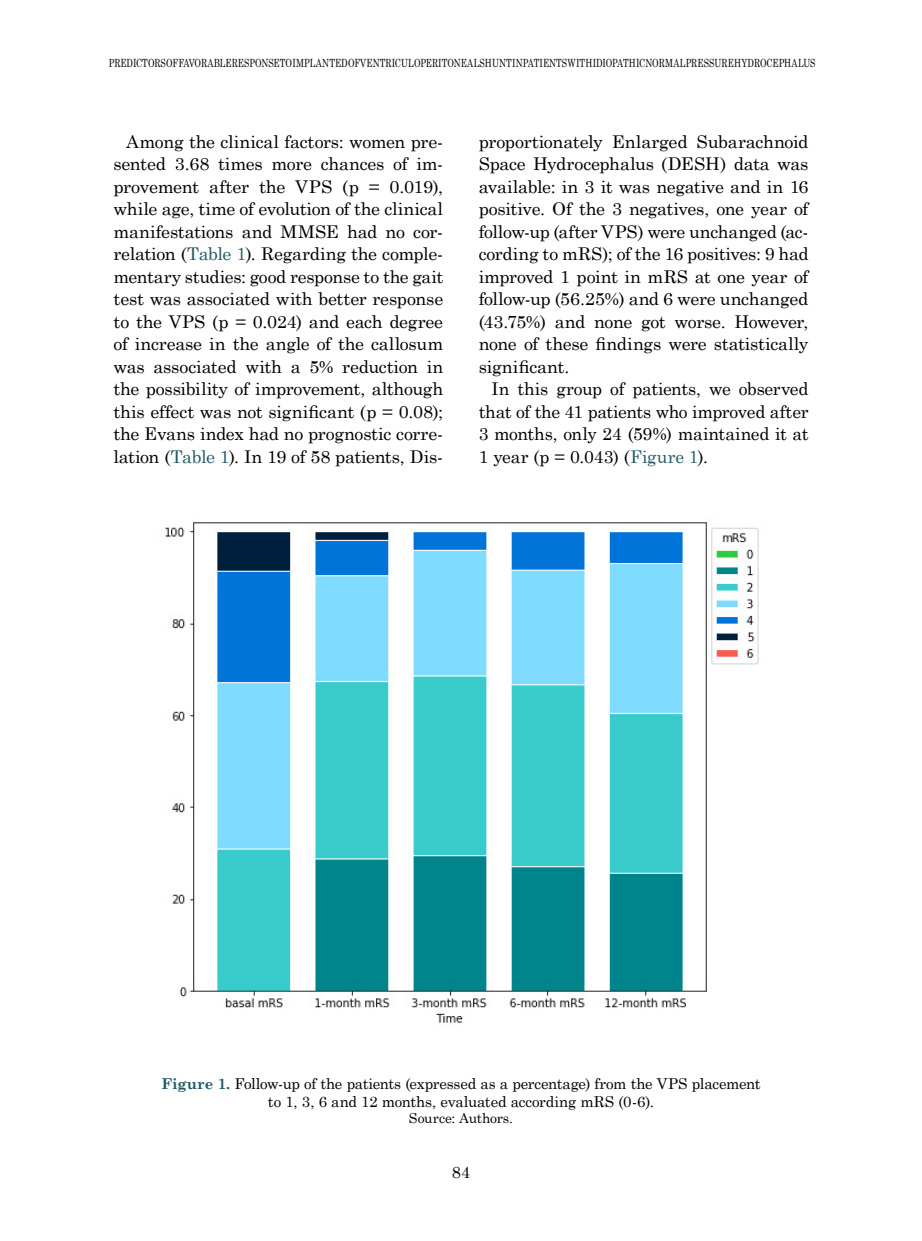
<style>
.page{position:relative;width:922px;height:1241px;background:#fff}
.page>*{position:absolute;margin:0;border:0;box-sizing:border-box;transform-origin:0 0}
.t1{font:17.5px/22.5px "Century Schoolbook";letter-spacing:-.015em;color:#000;text-align:justify}
.t2{font:16.25px "Century Schoolbook";color:#000}
.t3{font:15px/18px "Century Schoolbook";letter-spacing:-.015em;color:#000;text-align:center}
.t4{font:13.75px "Century Schoolbook";letter-spacing:-.005em;color:#000}
.t5{font:11.25px "Century Schoolbook";letter-spacing:.03em;color:#000;scale:.75 1}
.s1{color:#215868}
.s2{font-weight:700;color:#215868}
</style>
<div class="page">
<img style="left:165px;top:522px;width:594px;height:501px">
<p class="t5" style="left:109px;top:54px;width:17px">Predictors</p>
<p class="t5" style="left:166px;top:54px;width:25px">of favorable</p>
<p class="t5" style="left:232px;top:54px;width:9px">response</p>
<p class="t5" style="left:280px;top:54px;width:26px">to implanted</p>
<p class="t5" style="left:348px;top:54px;width:25px">of ventric</p>
<p class="t5" style="left:401px;top:54px;width:19px">uloperitoneal</p>
<p class="t5" style="left:479px;top:54px;width:66px">shuntinpatients</p>
<p class="t5" style="left:567px;top:54px;width:42px">withidiopathic</p>
<p class="t5" style="left:645px;top:54px;width:10px">normal</p>
<p class="t5" style="left:685px;top:54px;width:9px">press</p>
<p class="t5" style="left:714px;top:54px;width:54px">ure hydrocephal</p>
<p class="t5" style="left:803px;top:54px;width:16px">us</p>
<p class="t1" style="left:113px;top:129px;width:331px;text-indent:13px">Among the clinical factors: women pre&shy;sented 3.68 times more chances of im&shy;provement after the VPS (p = 0.019), while age, time of evolution of the clinical manifestations and MMSE had no cor&shy;relation (<span class="s1">Table 1</span>). Regarding the comple&shy;mentary studies: good response to the gait test was associated with better response to the VPS (p = 0.024) and each degree of increase in the angle of the callosum was associated with a 5% reduction in the possibility of improvement, although this effect was not significant (p = 0.08); the Evans index had no prognostic corre&shy;lation (<span class="s1">Table 1</span>). In 19 of 58 patients, Dis-</p>
<p class="t1" style="left:478px;top:129px;width:331px">proportionately Enlarged Subarachnoid Space Hydrocephalus (DESH) data was available: in 3 it was negative and in 16 positive. Of the 3 negatives, one year of follow-up (after VPS) were unchanged (ac&shy;cording to mRS); of the 16 positives: 9 had improved 1 point in mRS at one year of follow-up (56.25%) and 6 were unchanged (43.75%) and none got worse. However, none of these findings were statistically significant.</p>
<p class="t1" style="left:478px;top:376px;width:331px;text-indent:13px">In this group of patients, we observed that of the 41 patients who improved after 3 months, only 24 (59%) maintained it at 1 year (p = 0.043) (<span class="s1">Figure 1</span>).</p>
<p class="t3" style="left:161px;top:1072px;width:600px"><span class="s2">Figure 1.</span> Follow-up of the patients (expressed as a percentage) from the VPS placement to 1, 3, 6 and 12 months, evaluated according mRS (0-6).</p>
<p class="t4" style="left:409px;top:1106px;width:106px">Source: Authors.</p>
<p class="t2" style="left:452px;top:1158px;width:20px">84</p>
</div>
